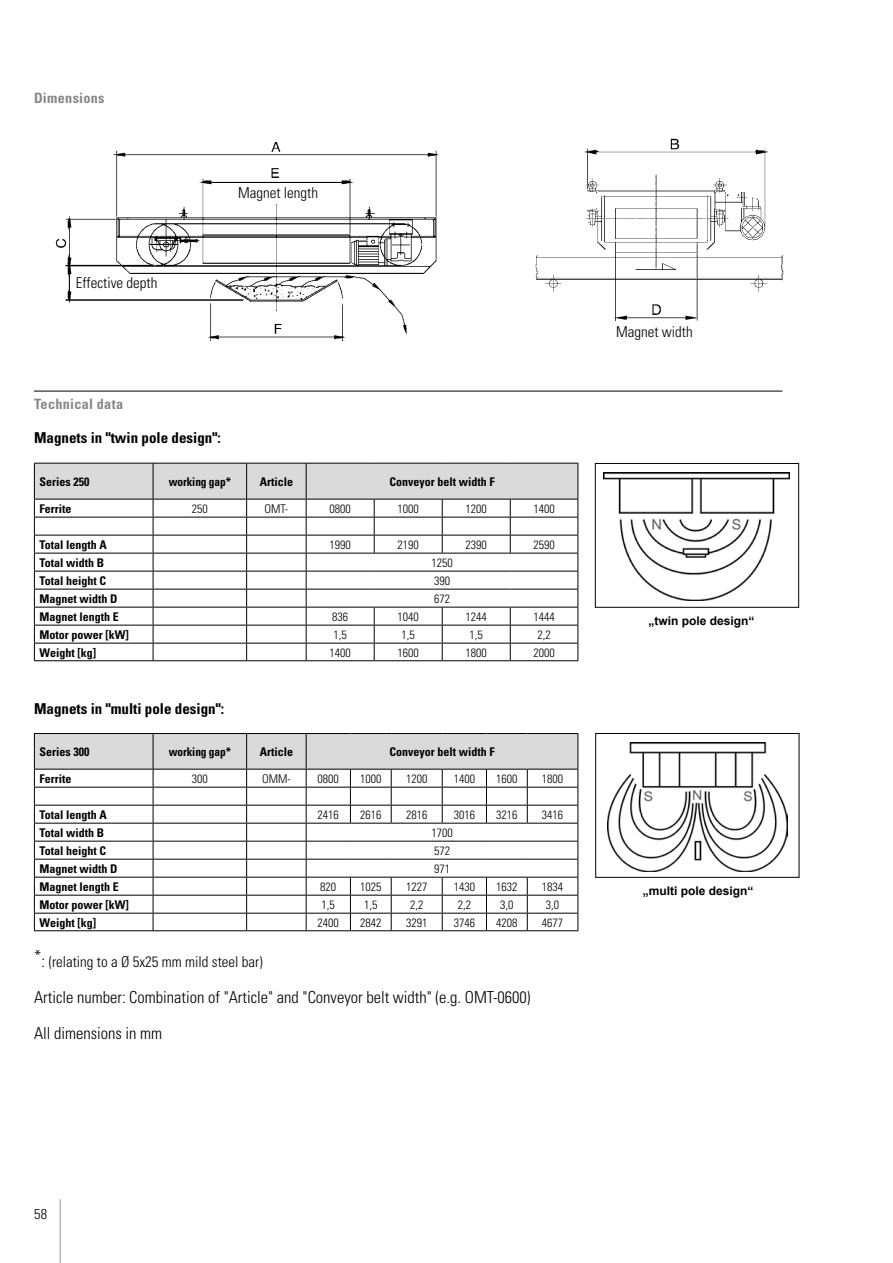
<style>
.page{position:relative;width:893px;height:1263px;background:#fff}
.page>*{position:absolute;margin:0;border:0;box-sizing:border-box;transform-origin:0 0}
.t1{font:300 condensed 16.5px/36px "Univers";color:#000}
.t2{font:300 condensed 15px "Univers";color:#000}
.t3{font:700 condensed 15px "Univers";color:#000}
.t4{font:700 condensed 14.25px "Univers";letter-spacing:.02em;color:#878787}
.t5{font:300 condensed 14.25px "Univers";color:#000}
.t6{font:700 condensed 12px "Univers";color:#000}
.t7{font:300 condensed 12px "Univers";color:#000}
.t8{font:700 12px "Arial";color:#000}
.t9{font:700 condensed 12px "Univers";color:#000;scale:.95 1}
.s1{font-size:16.5px}
</style>
<div class="page">
<hr style="left:60px;top:1199px;width:1px;height:64px;background:#b7bab4">
<svg style="left:34px;top:463px;width:545px;height:197px"></svg>
<hr style="left:34px;top:660px;width:119px;height:1px;background:#000">
<hr style="left:153px;top:660px;width:94px;height:1px;background:#000">
<hr style="left:247px;top:660px;width:59px;height:1px;background:#000">
<hr style="left:306px;top:660px;width:68px;height:1px;background:#000">
<hr style="left:374px;top:660px;width:68px;height:1px;background:#000">
<hr style="left:442px;top:660px;width:68px;height:1px;background:#000">
<hr style="left:510px;top:660px;width:68px;height:1px;background:#000">
<svg style="left:34px;top:733px;width:545px;height:197px"></svg>
<hr style="left:34px;top:930px;width:119px;height:1px;background:#000">
<hr style="left:153px;top:930px;width:94px;height:1px;background:#000">
<hr style="left:247px;top:930px;width:59px;height:1px;background:#000">
<hr style="left:306px;top:930px;width:44px;height:1px;background:#000">
<hr style="left:350px;top:930px;width:41px;height:1px;background:#000">
<hr style="left:391px;top:930px;width:51px;height:1px;background:#000">
<hr style="left:442px;top:930px;width:44px;height:1px;background:#000">
<hr style="left:486px;top:930px;width:41px;height:1px;background:#000">
<hr style="left:527px;top:930px;width:51px;height:1px;background:#000">
<hr style="left:34px;top:391px;width:748px;height:1px;background:#000">
<img style="left:603px;top:472px;width:187px;height:128px">
<div style="left:595px;top:463px;width:204px;height:145px;border:1px solid #000"></div>
<img style="left:607px;top:742px;width:180px;height:129px">
<div style="left:595px;top:733px;width:204px;height:145px;border:1px solid #000"></div>
<img style="left:55px;top:138px;width:729px;height:203px">
<p class="t4" style="left:34px;top:89px;width:72px">Dimensions</p>
<p class="t2" style="left:76px;top:274px;width:83px">Effective depth</p>
<p class="t4" style="left:34px;top:395px;width:91px">Technical data</p>
<p class="t2" style="left:238px;top:184px;width:81px">Magnet length</p>
<p class="t3" style="left:34px;top:429px;width:188px">Magnets in "twin pole design":</p>
<p class="t6" style="left:40px;top:474px;width:51px">Series 250</p>
<p class="t9" style="left:169px;top:474px;width:67px">working gap*</p>
<p class="t6" style="left:260px;top:474px;width:35px">Article</p>
<p class="t6" style="left:389px;top:474px;width:107px">Conveyor belt width F</p>
<p class="t6" style="left:40px;top:501px;width:33px">Ferrite</p>
<p class="t7" style="left:192px;top:501px;width:17px">250</p>
<p class="t7" style="left:264px;top:501px;width:25px">OMT-</p>
<p class="t7" style="left:329px;top:501px;width:23px">0800</p>
<p class="t7" style="left:398px;top:501px;width:23px">1000</p>
<p class="t7" style="left:466px;top:501px;width:23px">1200</p>
<p class="t7" style="left:533px;top:501px;width:23px">1400</p>
<p class="t6" style="left:40px;top:537px;width:69px">Total length A</p>
<p class="t7" style="left:329px;top:537px;width:23px">1990</p>
<p class="t7" style="left:398px;top:537px;width:23px">2190</p>
<p class="t7" style="left:466px;top:537px;width:23px">2390</p>
<p class="t7" style="left:533px;top:537px;width:23px">2590</p>
<p class="t6" style="left:40px;top:555px;width:66px">Total width B</p>
<p class="t7" style="left:431px;top:555px;width:23px">1250</p>
<p class="t6" style="left:40px;top:573px;width:68px">Total height C</p>
<p class="t7" style="left:434px;top:573px;width:17px">390</p>
<p class="t6" style="left:40px;top:591px;width:79px">Magnet width D</p>
<p class="t7" style="left:434px;top:591px;width:17px">672</p>
<p class="t6" style="left:40px;top:609px;width:81px">Magnet length E</p>
<p class="t7" style="left:332px;top:609px;width:17px">836</p>
<p class="t7" style="left:398px;top:609px;width:23px">1040</p>
<p class="t7" style="left:466px;top:609px;width:23px">1244</p>
<p class="t7" style="left:533px;top:609px;width:23px">1444</p>
<p class="t6" style="left:40px;top:627px;width:91px">Motor power [kW]</p>
<p class="t7" style="left:333px;top:627px;width:15px">1,5</p>
<p class="t7" style="left:402px;top:627px;width:15px">1,5</p>
<p class="t7" style="left:470px;top:627px;width:15px">1,5</p>
<p class="t7" style="left:537px;top:627px;width:15px">2,2</p>
<p class="t6" style="left:40px;top:645px;width:58px">Weight [kg]</p>
<p class="t7" style="left:329px;top:645px;width:23px">1400</p>
<p class="t7" style="left:398px;top:645px;width:23px">1600</p>
<p class="t7" style="left:466px;top:645px;width:23px">1800</p>
<p class="t7" style="left:533px;top:645px;width:23px">2000</p>
<p class="t3" style="left:34px;top:699px;width:191px">Magnets in "multi pole design":</p>
<p class="t6" style="left:40px;top:744px;width:51px">Series 300</p>
<p class="t9" style="left:169px;top:744px;width:67px">working gap*</p>
<p class="t6" style="left:260px;top:744px;width:35px">Article</p>
<p class="t6" style="left:389px;top:744px;width:107px">Conveyor belt width F</p>
<p class="t6" style="left:40px;top:771px;width:33px">Ferrite</p>
<p class="t7" style="left:192px;top:771px;width:17px">300</p>
<p class="t7" style="left:262px;top:771px;width:30px">OMM-</p>
<p class="t7" style="left:318px;top:771px;width:23px">0800</p>
<p class="t7" style="left:360px;top:771px;width:23px">1000</p>
<p class="t7" style="left:406px;top:771px;width:23px">1200</p>
<p class="t7" style="left:454px;top:771px;width:23px">1400</p>
<p class="t7" style="left:496px;top:771px;width:23px">1600</p>
<p class="t7" style="left:542px;top:771px;width:23px">1800</p>
<p class="t6" style="left:40px;top:807px;width:69px">Total length A</p>
<p class="t7" style="left:318px;top:807px;width:23px">2416</p>
<p class="t7" style="left:360px;top:807px;width:23px">2616</p>
<p class="t7" style="left:406px;top:807px;width:23px">2816</p>
<p class="t7" style="left:454px;top:807px;width:23px">3016</p>
<p class="t7" style="left:496px;top:807px;width:23px">3216</p>
<p class="t7" style="left:542px;top:807px;width:23px">3416</p>
<p class="t6" style="left:40px;top:825px;width:66px">Total width B</p>
<p class="t7" style="left:431px;top:825px;width:23px">1700</p>
<p class="t6" style="left:40px;top:843px;width:68px">Total height C</p>
<p class="t7" style="left:434px;top:843px;width:17px">572</p>
<p class="t6" style="left:40px;top:861px;width:79px">Magnet width D</p>
<p class="t7" style="left:434px;top:861px;width:17px">971</p>
<p class="t6" style="left:40px;top:879px;width:81px">Magnet length E</p>
<p class="t7" style="left:320px;top:879px;width:17px">820</p>
<p class="t7" style="left:360px;top:879px;width:23px">1025</p>
<p class="t7" style="left:406px;top:879px;width:23px">1227</p>
<p class="t7" style="left:454px;top:879px;width:23px">1430</p>
<p class="t7" style="left:496px;top:879px;width:23px">1632</p>
<p class="t7" style="left:542px;top:879px;width:23px">1834</p>
<p class="t6" style="left:40px;top:897px;width:91px">Motor power [kW]</p>
<p class="t7" style="left:322px;top:897px;width:15px">1,5</p>
<p class="t7" style="left:364px;top:897px;width:15px">1,5</p>
<p class="t7" style="left:410px;top:897px;width:15px">2,2</p>
<p class="t7" style="left:458px;top:897px;width:15px">2,2</p>
<p class="t7" style="left:500px;top:897px;width:15px">3,0</p>
<p class="t7" style="left:546px;top:897px;width:15px">3,0</p>
<p class="t6" style="left:40px;top:915px;width:58px">Weight [kg]</p>
<p class="t7" style="left:318px;top:915px;width:23px">2400</p>
<p class="t7" style="left:360px;top:915px;width:23px">2842</p>
<p class="t7" style="left:406px;top:915px;width:23px">3291</p>
<p class="t7" style="left:454px;top:915px;width:23px">3746</p>
<p class="t7" style="left:496px;top:915px;width:23px">4208</p>
<p class="t7" style="left:542px;top:915px;width:23px">4677</p>
<p class="t2" style="left:34px;top:953px;width:230px"><sup>*</sup><span class="s1">:</span> (relating to a Ø 5x25 mm mild steel bar)</p>
<h1 class="t1" style="left:34px;top:979px;width:498px">Article number: Combination of "Article" and "Conveyor belt width" (e.g. OMT-0600)<br>All dimensions in mm</h1>
<p class="t2" style="left:616px;top:322px;width:78px">Magnet width</p>
<p class="t8" style="left:648px;top:612px;width:108px">„twin pole design“</p>
<p class="t8" style="left:643px;top:882px;width:112px">„multi pole design“</p>
<p class="t5" style="left:34px;top:1205px;width:15px">58</p>
</div>
